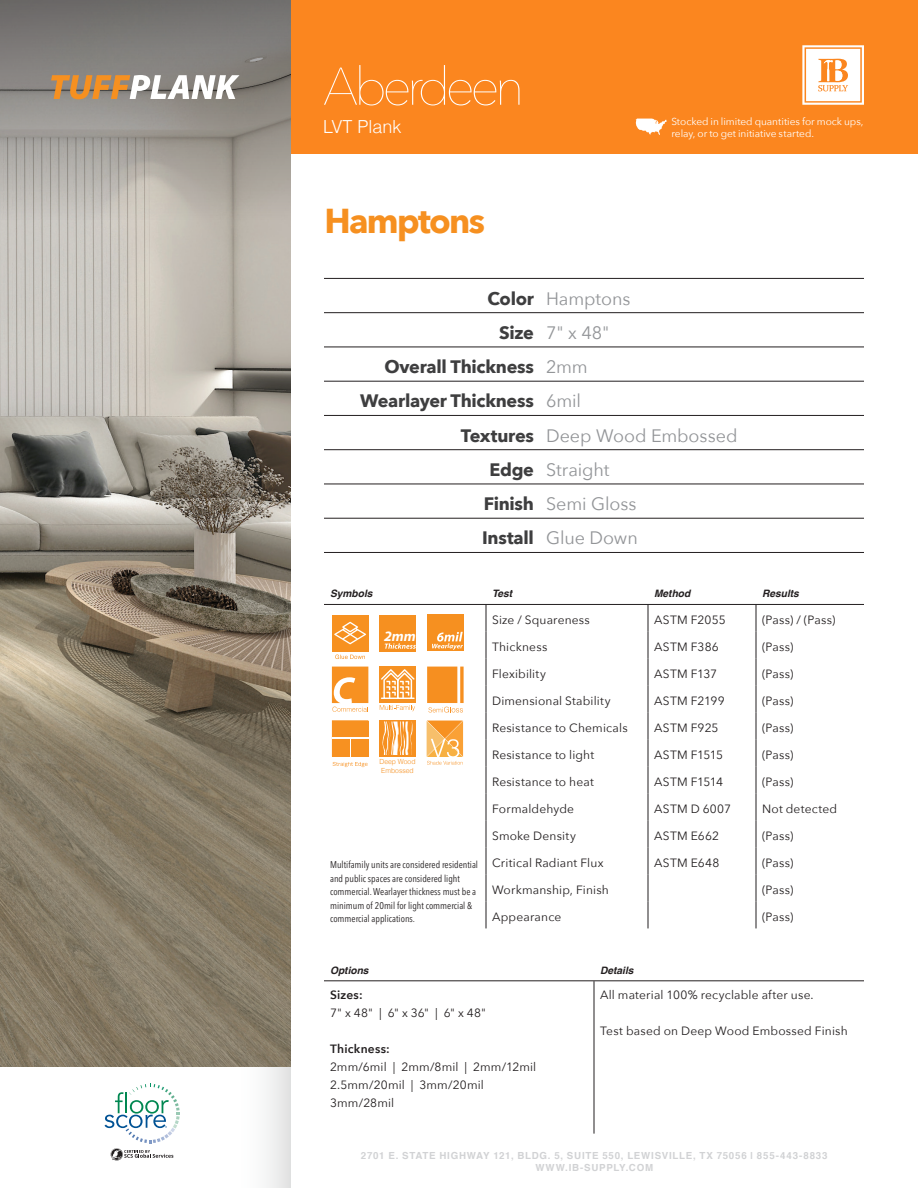
<style>
.page{position:relative;width:918px;height:1188px;background:#fff}
.page>*{position:absolute;margin:0;border:0;box-sizing:border-box;transform-origin:0 0}
.t1{font:200 52.5px "Avenir Next";letter-spacing:-.09em;color:#fff}
.t2{font:700 34.5px "Avenir Next";letter-spacing:-.05em;color:#f69020}
.t3{font:700 18px "Avenir Next";letter-spacing:-.02em;color:#3e3e3f}
.t4{font:18px "Avenir Next";letter-spacing:-.005em;color:#939598}
.t5{font:300 18px "Helvetica";color:#fff}
.t6{font:italic 700 14.4px "Myriad Pro";color:#fff}
.t7{font:12px/18px "Avenir Next";letter-spacing:.015em;color:#231f20}
.t8{font:12px "Avenir Next";letter-spacing:-.03em;color:#231f20}
.t9{font:600 12px "Avenir Next";letter-spacing:.02em;color:#231f20}
.t10{font:10.2px/12.1px "Avenir Next";letter-spacing:-.005em;color:#fff}
.t11{font:italic 700 10.2px "Helvetica";color:#231f20}
.t12{font:condensed 9.75px/13.5px "Avenir Next LT Pro";color:#231f20}
.t13{font:700 9.75px/11.7px "Helvetica";letter-spacing:.08em;color:#d1d2d4;text-align:center}
.t14{font:300 7.05px/8.4px "Helvetica";color:#f69020}
.t15{font:italic 700 6.75px "Myriad Pro";color:#fff;scale:1.07 1}
</style>
<div class="page">
<img style="left:0;top:220px;width:291px;height:847px">
<hr style="left:324px;top:980px;width:270px;height:1px;background:#231f20">
<hr style="left:594px;top:980px;width:270px;height:1px;background:#231f20">
<hr style="left:594px;top:981px;width:1px;height:153px;background:#231f20">
<div style="left:291px;top:0;width:627px;height:154px;background:#fb861f"></div>
<svg style="left:802px;top:45px;width:62px;height:60px;background:#fde2cb"></svg>
<svg style="left:636px;top:119px;width:31px;height:16px"></svg>
<hr style="left:324px;top:278px;width:216px;height:1px;background:#231f20">
<hr style="left:540px;top:278px;width:324px;height:1px;background:#231f20">
<hr style="left:324px;top:312px;width:216px;height:1px;background:#231f20">
<hr style="left:540px;top:312px;width:324px;height:1px;background:#231f20">
<hr style="left:324px;top:347px;width:216px;height:1px;background:#231f20">
<hr style="left:540px;top:347px;width:324px;height:1px;background:#231f20">
<hr style="left:324px;top:381px;width:216px;height:1px;background:#231f20">
<hr style="left:540px;top:381px;width:324px;height:1px;background:#231f20">
<hr style="left:324px;top:415px;width:216px;height:1px;background:#231f20">
<hr style="left:540px;top:415px;width:324px;height:1px;background:#231f20">
<hr style="left:324px;top:449px;width:216px;height:1px;background:#231f20">
<hr style="left:540px;top:449px;width:324px;height:1px;background:#231f20">
<hr style="left:324px;top:484px;width:216px;height:1px;background:#231f20">
<hr style="left:540px;top:484px;width:324px;height:1px;background:#231f20">
<hr style="left:324px;top:518px;width:216px;height:1px;background:#231f20">
<hr style="left:540px;top:518px;width:324px;height:1px;background:#231f20">
<hr style="left:324px;top:552px;width:216px;height:1px;background:#231f20">
<hr style="left:540px;top:552px;width:324px;height:1px;background:#231f20">
<hr style="left:324px;top:604px;width:162px;height:1px;background:#231f20">
<hr style="left:486px;top:604px;width:162px;height:1px;background:#231f20">
<hr style="left:648px;top:604px;width:108px;height:1px;background:#231f20">
<hr style="left:756px;top:604px;width:108px;height:1px;background:#231f20">
<svg style="left:486px;top:605px;width:1px;height:323px"></svg>
<svg style="left:648px;top:605px;width:1px;height:323px"></svg>
<svg style="left:756px;top:605px;width:1px;height:323px"></svg>
<div style="left:379px;top:720px;width:37px;height:36px;background:#f69020"></div>
<svg style="left:382px;top:722px;width:31px;height:33px"></svg>
<svg style="left:332px;top:720px;width:36px;height:47px"></svg>
<svg style="left:427px;top:721px;width:36px;height:44px"></svg>
<svg style="left:427px;top:667px;width:37px;height:46px"></svg>
<svg style="left:335px;top:655px;width:30px;height:4px"></svg>
<div style="left:332px;top:615px;width:36px;height:36px;background:#f79120"></div>
<svg style="left:334px;top:622px;width:32px;height:22px"></svg>
<svg style="left:380px;top:705px;width:35px;height:6px"></svg>
<div style="left:380px;top:667px;width:36px;height:36px;background:#f69122"></div>
<svg style="left:381px;top:669px;width:34px;height:30px"></svg>
<svg style="left:332px;top:667px;width:36px;height:45px"></svg>
<div style="left:380px;top:615px;width:36px;height:36px;background:#f69020"></div>
<svg style="left:385px;top:643px;width:31px;height:6px"></svg>
<div style="left:427px;top:615px;width:37px;height:36px;background:#f69020"></div>
<svg style="left:432px;top:632px;width:31px;height:18px"></svg>
<svg style="left:105px;top:1084px;width:75px;height:77px"></svg>
<div style="left:231px;top:1067px;width:60px;height:121px;background:linear-gradient(to right,#fff,#e6e6e6)"></div>
<svg style="left:0;top:0;width:291px;height:220px;background:#96928d"></svg>
<svg style="left:51px;top:75px;width:189px;height:24px"></svg>
<h1 class="t1" style="left:323px;top:42px;width:203px">Aberdeen</h1>
<h3 class="t5" style="left:323px;top:115px;width:80px">LVT Plank</h3>
<p class="t2" style="left:325px;top:191px;width:162px">Hamptons</p>
<p class="t10" style="left:671px;top:115px;width:194px">Stocked in limited quantities for mock ups, relay, or to get initiative started.</p>
<p class="t3" style="left:487px;top:283px;width:48px">Color</p>
<p class="t4" style="left:546px;top:283px;width:86px">Hamptons</p>
<p class="t3" style="left:499px;top:317px;width:36px">Size</p>
<p class="t4" style="left:546px;top:317px;width:65px">7" x 48"</p>
<p class="t3" style="left:384px;top:351px;width:151px">Overall Thickness</p>
<p class="t4" style="left:546px;top:352px;width:43px">2mm</p>
<p class="t3" style="left:360px;top:385px;width:175px">Wearlayer Thickness</p>
<p class="t4" style="left:546px;top:386px;width:36px">6mil</p>
<p class="t3" style="left:461px;top:420px;width:75px">Textures</p>
<p class="t4" style="left:546px;top:420px;width:193px">Deep Wood Embossed</p>
<p class="t3" style="left:490px;top:454px;width:46px">Edge</p>
<p class="t4" style="left:546px;top:454px;width:65px">Straight</p>
<p class="t3" style="left:484px;top:488px;width:52px">Finish</p>
<p class="t4" style="left:546px;top:489px;width:92px">Semi Gloss</p>
<p class="t3" style="left:482px;top:522px;width:53px">Install</p>
<p class="t4" style="left:546px;top:523px;width:93px">Glue Down</p>
<p class="t11" style="left:330px;top:586px;width:44px">Symbols</p>
<p class="t11" style="left:492px;top:586px;width:22px">Test</p>
<p class="t11" style="left:654px;top:586px;width:38px">Method</p>
<p class="t11" style="left:762px;top:586px;width:38px">Results</p>
<p class="t6" style="left:384px;top:627px;width:33px">2mm</p>
<p class="t15" style="left:447px;top:642px;width:3px">l</p>
<p class="t14" style="left:379px;top:758px;width:38px">Deep Wood<br>Embossed</p>
<p class="t12" style="left:330px;top:858px;width:150px">Multifamily units are considered residential and public spaces are considered light commercial. Wearlayer thickness must be a minimum of 20mil for light commercial &amp; commercial applications.</p>
<p class="t7" style="left:492px;top:610px;width:99px">Size / Squareness</p>
<p class="t7" style="left:654px;top:610px;width:73px">ASTM F2055</p>
<p class="t7" style="left:762px;top:610px;width:75px">(Pass) / (Pass)</p>
<p class="t7" style="left:492px;top:637px;width:57px">Thickness</p>
<p class="t7" style="left:654px;top:637px;width:66px">ASTM F386</p>
<p class="t7" style="left:762px;top:637px;width:33px">(Pass)</p>
<p class="t7" style="left:492px;top:664px;width:55px">Flexibility</p>
<p class="t7" style="left:654px;top:664px;width:65px">ASTM F137</p>
<p class="t7" style="left:762px;top:664px;width:33px">(Pass)</p>
<p class="t7" style="left:492px;top:691px;width:120px">Dimensional Stability</p>
<p class="t7" style="left:654px;top:691px;width:72px">ASTM F2199</p>
<p class="t7" style="left:762px;top:691px;width:33px">(Pass)</p>
<p class="t7" style="left:492px;top:718px;width:137px">Resistance to Chemicals</p>
<p class="t7" style="left:654px;top:718px;width:66px">ASTM F925</p>
<p class="t7" style="left:762px;top:718px;width:33px">(Pass)</p>
<p class="t7" style="left:492px;top:745px;width:104px">Resistance to light</p>
<p class="t8" style="left:654px;top:745px;width:71px">ASTM F1515</p>
<p class="t7" style="left:762px;top:745px;width:33px">(Pass)</p>
<p class="t7" style="left:492px;top:772px;width:103px">Resistance to heat</p>
<p class="t8" style="left:654px;top:772px;width:70px">ASTM F1514</p>
<p class="t7" style="left:762px;top:772px;width:33px">(Pass)</p>
<p class="t7" style="left:492px;top:799px;width:83px">Formaldehyde</p>
<p class="t7" style="left:654px;top:799px;width:78px">ASTM D 6007</p>
<p class="t7" style="left:762px;top:799px;width:77px">Not detected</p>
<p class="t7" style="left:492px;top:826px;width:85px">Smoke Density</p>
<p class="t7" style="left:654px;top:826px;width:66px">ASTM E662</p>
<p class="t7" style="left:762px;top:826px;width:33px">(Pass)</p>
<p class="t7" style="left:492px;top:853px;width:113px">Critical Radiant Flux</p>
<p class="t7" style="left:654px;top:853px;width:67px">ASTM E648</p>
<p class="t7" style="left:762px;top:853px;width:33px">(Pass)</p>
<p class="t7" style="left:492px;top:880px;width:118px">Workmanship, Finish</p>
<p class="t7" style="left:762px;top:880px;width:33px">(Pass)</p>
<p class="t7" style="left:492px;top:907px;width:71px">Appearance</p>
<p class="t7" style="left:762px;top:907px;width:33px">(Pass)</p>
<p class="t11" style="left:330px;top:962px;width:40px">Options</p>
<p class="t11" style="left:600px;top:962px;width:35px">Details</p>
<p class="t9" style="left:330px;top:984px;width:34px">Sizes:</p>
<p class="t7" style="left:330px;top:1003px;width:157px">7" x 48" | 6" x 36" | 6" x 48"</p>
<p class="t9" style="left:330px;top:1038px;width:61px">Thickness:</p>
<p class="t7" style="left:330px;top:1057px;width:208px">2mm/6mil | 2mm/8mil | 2mm/12mil<br>2.5mm/20mil | 3mm/20mil<br>3mm/28mil</p>
<p class="t7" style="left:600px;top:985px;width:215px">All material 100% recyclable after use.</p>
<p class="t7" style="left:600px;top:1021px;width:249px">Test based on Deep Wood Embossed Finish</p>
<p class="t13" style="left:361px;top:1150px;width:468px">2701 E. STATE HIGHWAY 121, BLDG. 5, SUITE 550, LEWISVILLE, TX 75056 | 855-443-8833<br>WWW.IB-SUPPLY.COM</p>
</div>
